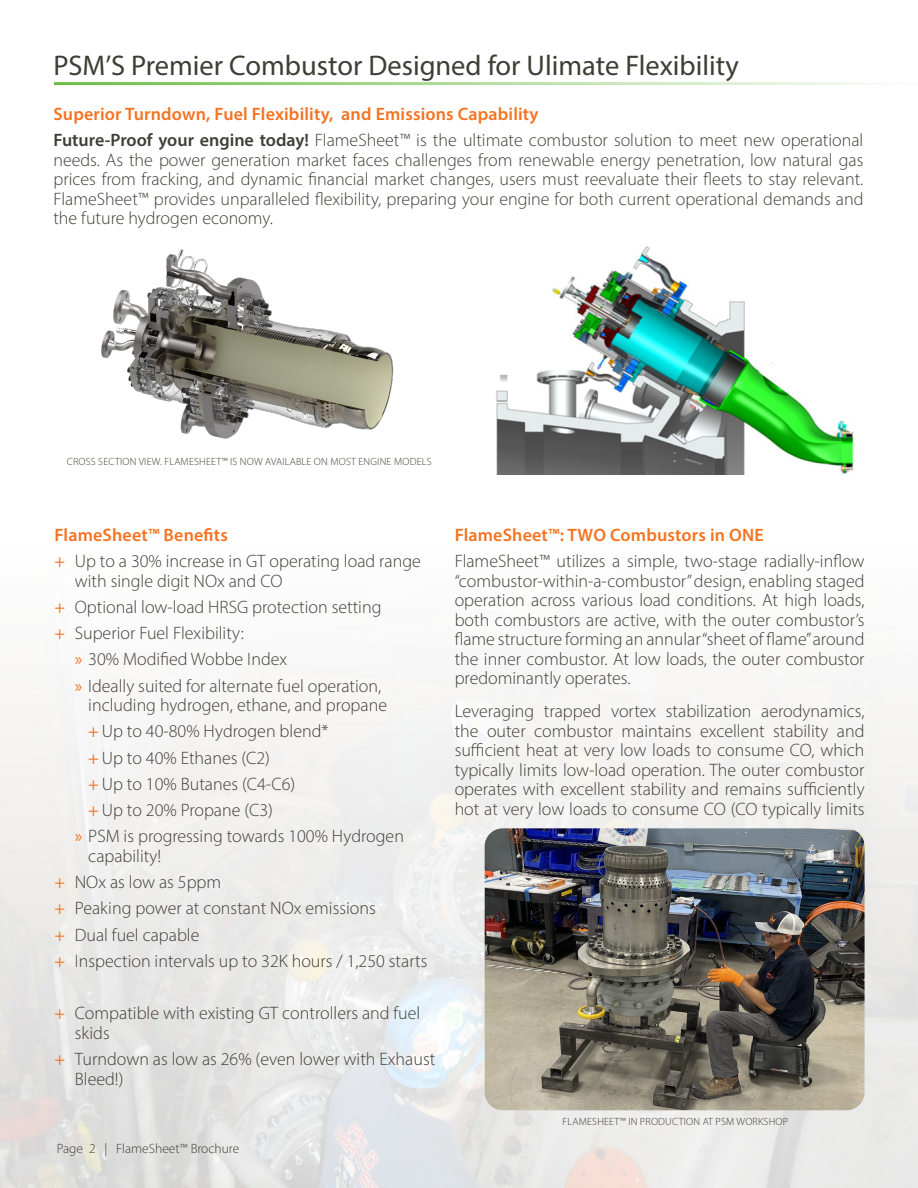
<style>
.page{position:relative;width:918px;height:1188px;background:#fff}
.page>*{position:absolute;margin:0;border:0;box-sizing:border-box;transform-origin:0 0}
.t1{font:28.5px "Myriad Pro";color:#3f3e36}
.Body_Text{font:300 18px/19.5px "Myriad Pro";color:#3f3e36}
.Subhead{font:600 18px "Myriad Pro";letter-spacing:.01em;color:#f47321}
.t2{font:300 13.5px "Myriad Pro";color:#3f3e36}
.Captions_2{font:300 10.5px "Myriad Pro";letter-spacing:.02em;color:#3f3e36}
.s1{font-weight:600}
.s2{font-weight:400;color:#f47321}
</style>
<div class="page">
<hr style="left:54px;top:82px;width:864px;height:3px;background:#6cbd45">
<img style="left:101px;top:249px;width:292px;height:190px">
<img style="left:485px;top:828px;width:380px;height:282px">
<img style="left:496px;top:246px;width:358px;height:229px">
<p class="t1" style="left:53px;top:48px;width:687px">PSM’S Premier Combustor Designed for Ulimate Flexibility</p>
<p class="Subhead" style="left:53px;top:102px;width:487px">Superior Turndown, Fuel Flexibility, and Emissions Capability</p>
<p class="Body_Text" style="left:53px;top:130px;width:812px;text-align:justify"><span class="s1">Future-Proof your engine today!</span> FlameSheet™ is the ultimate combustor solution to meet new operational needs. As the power generation market faces challenges from renewable energy penetration, low natural gas prices from fracking, and dynamic financial market changes, users must reevaluate their fleets to stay relevant.<br>FlameSheet™ provides unparalleled flexibility, preparing your engine for both current operational demands and the future hydrogen economy.</p>
<p class="Captions_2" style="left:67px;top:455px;width:366px">CROSS SECTION VIEW. FLAMESHEET™ IS NOW AVAILABLE ON MOST ENGINE MODELS</p>
<p class="Subhead" style="left:55px;top:523px;width:175px">FlameSheet™ Benefits</p>
<p class="Body_Text" style="left:75px;top:551px;width:348px;text-indent:-20px"><span class="s2">+</span> Up to a 30% increase in GT operating load range with single digit NOx and CO</p>
<p class="Body_Text" style="left:55px;top:597px;width:328px"><span class="s2">+</span> Optional low-load HRSG protection setting</p>
<p class="Body_Text" style="left:55px;top:623px;width:191px"><span class="s2">+</span> Superior Fuel Flexibility:</p>
<p class="Body_Text" style="left:75px;top:650px;width:214px"><span class="s2">»</span> 30% Modified Wobbe Index</p>
<p class="Body_Text" style="left:88px;top:676px;width:300px;text-indent:-14px"><span class="s2">»</span> Ideally suited for alternate fuel operation, including hydrogen, ethane, and propane</p>
<p class="Body_Text" style="left:88px;top:722px;width:242px"><span class="s2">+</span>Up to 40-80% Hydrogen blend*</p>
<p class="Body_Text" style="left:88px;top:748px;width:183px"><span class="s2">+</span>Up to 40% Ethanes (C2)</p>
<p class="Body_Text" style="left:88px;top:774px;width:208px"><span class="s2">+</span>Up to 10% Butanes (C4-C6)</p>
<p class="Body_Text" style="left:88px;top:800px;width:186px"><span class="s2">+</span>Up to 20% Propane (C3)</p>
<p class="Body_Text" style="left:88px;top:827px;width:317px;text-indent:-14px"><span class="s2">»</span> PSM is progressing towards 100% Hydrogen capability!</p>
<p class="Body_Text" style="left:55px;top:872px;width:168px"><span class="s2">+</span> NOx as low as 5ppm</p>
<p class="Body_Text" style="left:55px;top:899px;width:323px"><span class="s2">+</span> Peaking power at constant NOx emissions</p>
<p class="Body_Text" style="left:55px;top:925px;width:146px"><span class="s2">+</span> Dual fuel capable</p>
<p class="Body_Text" style="left:55px;top:951px;width:374px"><span class="s2">+</span> Inspection intervals up to 32K hours / 1,250 starts</p>
<p class="Body_Text" style="left:75px;top:1004px;width:347px;text-indent:-20px"><span class="s2">+</span> Compatible with existing GT controllers and fuel skids</p>
<p class="Body_Text" style="left:75px;top:1049px;width:362px;text-indent:-20px"><span class="s2">+</span> Turndown as low as 26% (even lower with Exhaust<br>Bleed!)</p>
<p class="t2" style="left:57px;top:1141px;width:184px">Page 2 | FlameSheet™ Brochure</p>
<p class="Subhead" style="left:455px;top:523px;width:311px">FlameSheet™: TWO Combustors in ONE</p>
<p class="Body_Text" style="left:455px;top:551px;width:411px;text-align:justify">FlameSheet™ utilizes a simple, two-stage radially-inflow “combustor-within-a-combustor” design, enabling staged operation across various load conditions. At high loads, both combustors are active, with the outer combustor’s flame structure forming an annular “sheet of flame” around the inner combustor. At low loads, the outer combustor predominantly operates.</p>
<p class="Body_Text" style="left:455px;top:701px;width:411px;text-align:justify">Leveraging trapped vortex stabilization aerodynamics, the outer combustor maintains excellent stability and sufficient heat at very low loads to consume CO, which typically limits low-load operation. The outer combustor operates with excellent stability and remains sufficiently hot at very low loads to consume CO (CO typically limits</p>
<p class="Captions_2" style="left:563px;top:1115px;width:227px">FLAMESHEET™ IN PRODUCTION AT PSM WORKSHOP</p>
</div>
